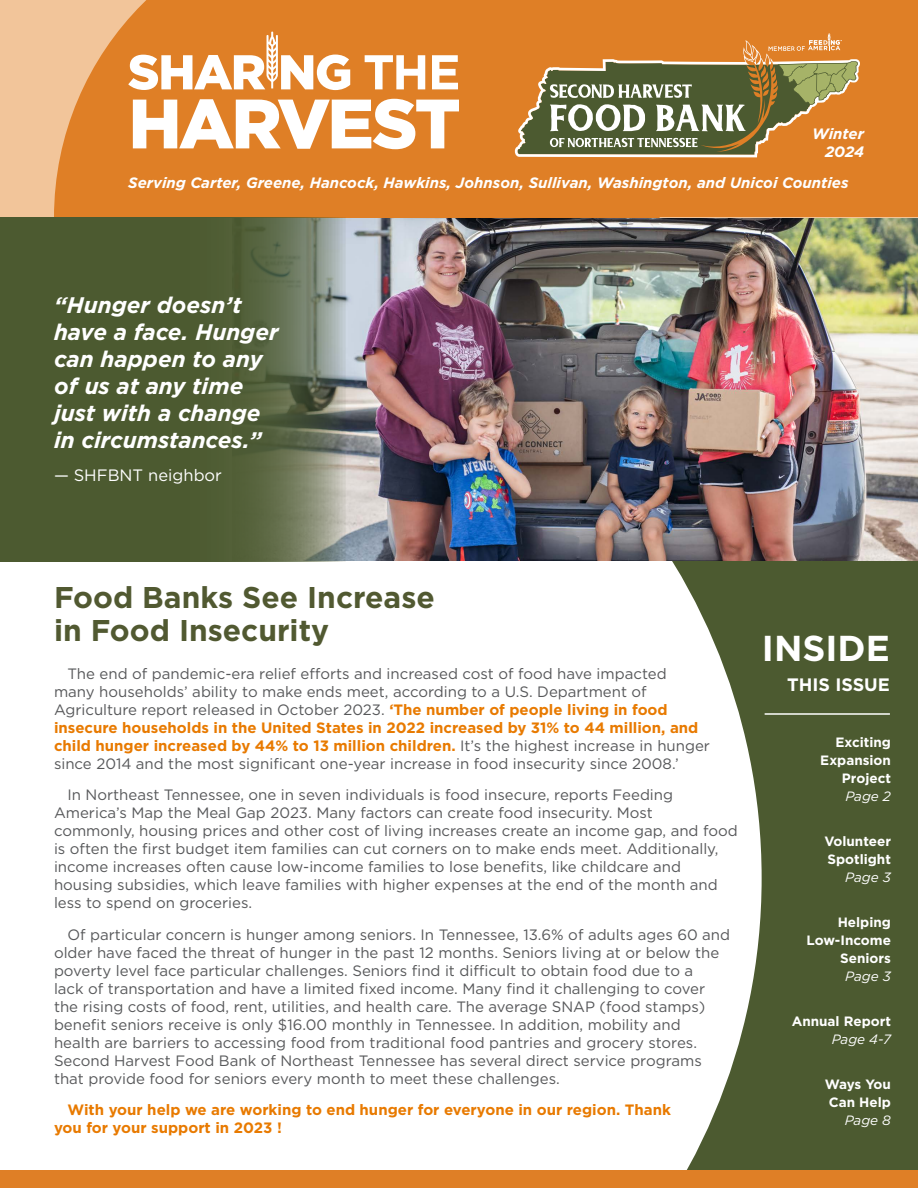
<style>
.page{position:relative;width:918px;height:1188px;background:#fff}
.page>*{position:absolute;margin:0;border:0;box-sizing:border-box;transform-origin:0 0}
.t1{font:700 36px "Gotham";color:#fff}
.t2{font:700 30px/33px "Gotham";color:#515931}
.t3{font:italic 700 22.5px/27px "Gotham";color:#fff}
.t4{font:700 18px "Gotham";color:#fff}
.t5{font:16.5px "Gotham";color:#fff}
.t6{font:15px/18px "Gotham";color:#57585a}
.t7{font:italic 700 15px/18px "Gotham";color:#fff;text-align:right}
.t8{font:700 15px/18px "Gotham";color:#e87a00}
.t9{font:700 13.5px/18px "Gotham";color:#fff;text-align:right}
.t10{font:italic 13.5px "Gotham";color:#fff}
.s1{font-weight:700;color:#e87a00}
</style>
<div class="page">
<img style="left:346px;top:217px;width:572px;height:344px">
<div style="left:0;top:0;width:918px;height:217px;background:#f2c59a"></div>
<svg style="left:54px;top:0;width:182px;height:217px;fill:#df7f26"></svg>
<div style="left:236px;top:0;width:682px;height:217px;background:#df7f26"></div>
<div style="left:0;top:562px;width:918px;height:626px;background:#4c5a30"></div>
<div style="left:0;top:562px;width:762px;height:608px;background:#fff"></div>
<svg style="left:365px;top:55px;width:60px;height:34px"></svg>
<svg style="left:432px;top:55px;width:26px;height:34px"></svg>
<svg style="left:133px;top:99px;width:326px;height:50px"></svg>
<svg style="left:128px;top:32px;width:222px;height:58px"></svg>
<svg style="left:514px;top:33px;width:346px;height:125px"></svg>
<div style="left:0;top:1170px;width:918px;height:18px;background:#df7f26"></div>
<hr style="left:765px;top:713px;width:125px;height:2px;background:#fff">
<svg style="left:0;top:217px;width:346px;height:345px;background:#57643f"></svg>
<p class="t7" style="left:812px;top:125px;width:53px">Winter<br>2024</p>
<p class="t7" style="left:128px;top:173px;width:722px">Serving Carter, Greene, Hancock, Hawkins, Johnson, Sullivan, Washington, and Unicoi Counties</p>
<h3 class="t3" style="left:54px;top:291px;width:226px">“Hunger doesn’t have a face. Hunger can happen to any of us at any time just with a change in circumstances.”</h3>
<p class="t5" style="left:54px;top:465px;width:169px">— SHFBNT neighbor</p>
<h2 class="t2" style="left:54px;top:581px;width:382px">Food Banks See Increase in Food Insecurity</h2>
<p class="t6" style="left:54px;top:664px;width:657px;text-indent:14px">The end of pandemic-era relief efforts and increased cost of food have impacted many households’ ability to make ends meet, according to a U.S. Department of Agriculture report released in October 2023. <span class="s1">‘The number of people living in food insecure households in the United States in 2022 increased by 31% to 44 million, and child hunger increased by 44% to 13 million children.</span> It’s the highest increase in hunger since 2014 and the most significant one-year increase in food insecurity since 2008.’</p>
<p class="t6" style="left:54px;top:785px;width:685px;text-indent:14px">In Northeast Tennessee, one in seven individuals is food insecure, reports Feeding America’s Map the Meal Gap 2023. Many factors can create food insecurity. Most<br>commonly, housing prices and other cost of living increases create an income gap, and food is often the first budget item families can cut corners on to make ends meet. Additionally, income increases often cause low-income families to lose benefits, like childcare and housing subsidies, which leave families with higher expenses at the end of the month and less to spend on groceries.</p>
<p class="t6" style="left:54px;top:925px;width:678px;text-indent:14px">Of particular concern is hunger among seniors. In Tennessee, 13.6% of adults ages 60 and older have faced the threat of hunger in the past 12 months. Seniors living at or below the poverty level face particular challenges. Seniors find it difficult to obtain food due to a<br>lack of transportation and have a limited fixed income. Many find it challenging to cover the rising costs of food, rent, utilities, and health care. The average SNAP (food stamps) benefit seniors receive is only $16.00 monthly in Tennessee. In addition, mobility and health are barriers to accessing food from traditional food pantries and grocery stores.<br>Second Harvest Food Bank of Northeast Tennessee has several direct service programs that provide food for seniors every month to meet these challenges.</p>
<p class="t8" style="left:54px;top:1101px;width:618px;text-indent:14px">With your help we are working to end hunger for everyone in our region. Thank you for your support in 2023 !</p>
<h1 class="t1" style="left:762px;top:625px;width:129px">INSIDE</h1>
<p class="t4" style="left:787px;top:673px;width:104px">THIS ISSUE</p>
<p class="t9" style="left:820px;top:733px;width:72px">Exciting<br>Expansion<br>Project</p>
<p class="t10" style="left:845px;top:788px;width:47px">Page 2</p>
<p class="t9" style="left:824px;top:832px;width:68px;text-align:left">Volunteer<br>Spotlight</p>
<p class="t10" style="left:845px;top:869px;width:47px">Page 3</p>
<p class="t9" style="left:807px;top:913px;width:86px">Helping<br>Low-Income<br>Seniors</p>
<p class="t10" style="left:845px;top:968px;width:47px">Page 3</p>
<p class="t9" style="left:792px;top:1012px;width:101px">Annual Report</p>
<p class="t10" style="left:832px;top:1031px;width:61px">Page 4-7</p>
<p class="t9" style="left:825px;top:1075px;width:68px;text-align:left">Ways You<br>Can Help</p>
<p class="t10" style="left:845px;top:1112px;width:48px">Page 8</p>
</div>
